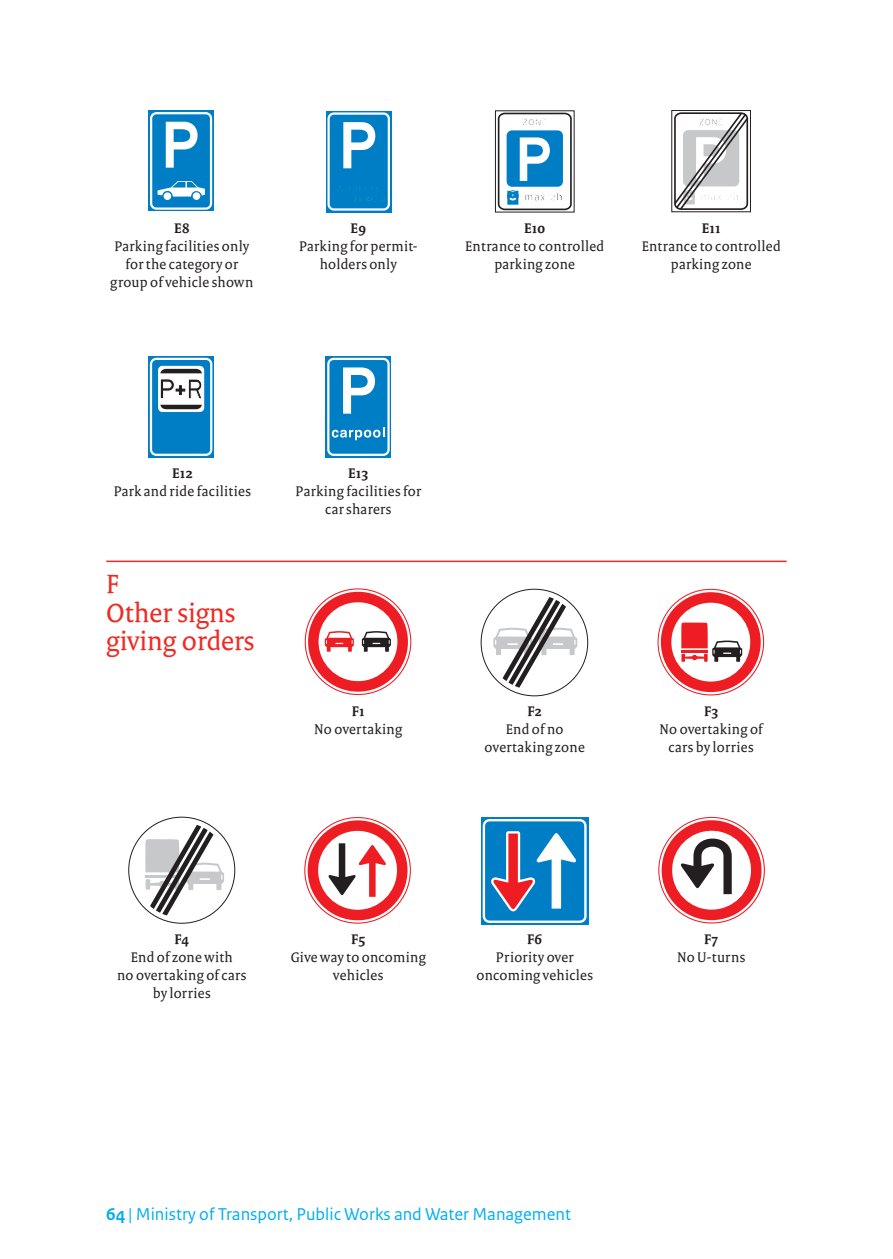
<style>
.page{position:relative;width:893px;height:1259px;background:#fff}
.page>*{position:absolute;margin:0;border:0;box-sizing:border-box;transform-origin:0 0}
.t1{font:28.5px/28.5px "Rijksoverheid Serif";color:#ee2a23}
.t2{font:18px "Rijksoverheid Sans Text";color:#00aeef}
.t3{font:15px/18px "Rijksoverheid Serif";letter-spacing:.02em;color:#231f20;text-align:center}
.t4{font:700 15px "Rijksoverheid Serif";letter-spacing:.01em;color:#231f20}
.s1{font-weight:700}
</style>
<div class="page">
<hr style="left:106px;top:560px;width:681px;height:2px;background:#ee2a23">
<svg style="left:493px;top:597px;width:84px;height:90px"></svg>
<div style="left:481px;top:817px;width:107px;height:107px;background:#007ec5"></div>
<div style="left:483px;top:819px;width:104px;height:104px;border:2px solid #fff;border-radius:6px"></div>
<svg style="left:491px;top:831px;width:85px;height:80px"></svg>
<svg style="left:659px;top:590px;width:104px;height:104px"></svg>
<svg style="left:659px;top:818px;width:105px;height:104px"></svg>
<svg style="left:145px;top:825px;width:79px;height:90px"></svg>
<svg style="left:306px;top:589px;width:104px;height:105px"></svg>
<svg style="left:305px;top:818px;width:105px;height:104px"></svg>
<div style="left:148px;top:356px;width:66px;height:101px;background:#007ec5"></div>
<div style="left:150px;top:358px;width:62px;height:98px;border:2px solid #fff;border-radius:5px"></div>
<svg style="left:158px;top:366px;width:46px;height:46px"></svg>
<svg style="left:160px;top:379px;width:42px;height:20px"></svg>
<svg style="left:160px;top:369px;width:42px;height:4px"></svg>
<svg style="left:160px;top:405px;width:42px;height:4px"></svg>
<div style="left:326px;top:356px;width:65px;height:101px;background:#007ec5"></div>
<div style="left:327px;top:358px;width:63px;height:98px;border:2px solid #fff;border-radius:5px"></div>
<svg style="left:343px;top:367px;width:32px;height:47px"></svg>
<svg style="left:332px;top:427px;width:53px;height:13px"></svg>
<div style="left:498px;top:113px;width:74px;height:97px;border:2px solid #231f20;border-radius:6px"></div>
<div style="left:507px;top:130px;width:56px;height:57px;background:#007ec5;border-radius:5px"></div>
<svg style="left:520px;top:137px;width:30px;height:44px"></svg>
<svg style="left:551px;top:193px;width:11px;height:8px"></svg>
<svg style="left:525px;top:194px;width:20px;height:7px"></svg>
<svg style="left:523px;top:119px;width:23px;height:7px"></svg>
<svg style="left:507px;top:191px;width:11px;height:14px"></svg>
<div style="left:672px;top:110px;width:79px;height:102px;border:1px solid #231f20"></div>
<svg style="left:673px;top:111px;width:77px;height:100px"></svg>
<div style="left:148px;top:111px;width:66px;height:100px;background:#007ec5"></div>
<div style="left:150px;top:112px;width:62px;height:98px;border:2px solid #fff;border-radius:5px"></div>
<svg style="left:166px;top:122px;width:32px;height:46px"></svg>
<div style="left:164px;top:192px;width:7px;height:8px;background:#fff;border-radius:50%"></div>
<div style="left:193px;top:192px;width:7px;height:8px;background:#fff;border-radius:50%"></div>
<svg style="left:158px;top:181px;width:47px;height:16px"></svg>
<div style="left:326px;top:111px;width:65px;height:101px;background:#007ec5"></div>
<div style="left:327px;top:112px;width:63px;height:99px;border:2px solid #fff;border-radius:5px"></div>
<svg style="left:343px;top:122px;width:32px;height:46px"></svg>
<svg style="left:336px;top:186px;width:48px;height:16px"></svg>
<p class="t4" style="left:174px;top:219px;width:17px">E8</p>
<p class="t3" style="left:110px;top:237px;width:145px">Parking facilities only forthe categoryor group of vehicle shown</p>
<p class="t4" style="left:351px;top:219px;width:17px">E9</p>
<p class="t3" style="left:299px;top:237px;width:120px">Parking for permit&shy;holders only</p>
<p class="t4" style="left:524px;top:219px;width:23px">E10</p>
<p class="t3" style="left:465px;top:237px;width:141px">Entrance to controlled parking zone</p>
<p class="t4" style="left:702px;top:219px;width:21px">E11</p>
<p class="t3" style="left:642px;top:237px;width:141px">Entrance to controlled parking zone</p>
<p class="t4" style="left:172px;top:464px;width:22px">E12</p>
<p class="t3" style="left:114px;top:482px;width:139px">Park and ride facilities</p>
<h1 class="t1" style="left:106px;top:569px;width:149px">F<br>Other signs giving orders</h1>
<p class="t4" style="left:348px;top:464px;width:22px">E13</p>
<p class="t3" style="left:295px;top:482px;width:127px">Parking facilitiesfor carsharers</p>
<p class="t4" style="left:352px;top:702px;width:14px">F1</p>
<p class="t3" style="left:314px;top:720px;width:89px">No overtaking</p>
<p class="t4" style="left:528px;top:702px;width:16px">F2</p>
<p class="t3" style="left:485px;top:720px;width:102px">End of no overtaking zone</p>
<p class="t4" style="left:704px;top:702px;width:16px">F3</p>
<p class="t3" style="left:660px;top:720px;width:105px">No overtaking of cars bylorries</p>
<p class="t4" style="left:174px;top:930px;width:16px">F4</p>
<p class="t3" style="left:117px;top:948px;width:131px">End ofzone with<br>no overtaking of cars bylorries</p>
<p class="t4" style="left:351px;top:930px;width:16px">F5</p>
<p class="t3" style="left:291px;top:948px;width:137px">Give wayto oncoming vehicles</p>
<p class="t4" style="left:527px;top:930px;width:17px">F6</p>
<p class="t3" style="left:476px;top:948px;width:118px">Priority over oncoming vehicles</p>
<p class="t4" style="left:704px;top:930px;width:16px">F7</p>
<p class="t3" style="left:677px;top:948px;width:70px">No U-turns</p>
<p class="t2" style="left:106px;top:1204px;width:466px"><span class="s1">64</span> | Ministry of Transport, Public Works and Water Management</p>
</div>
